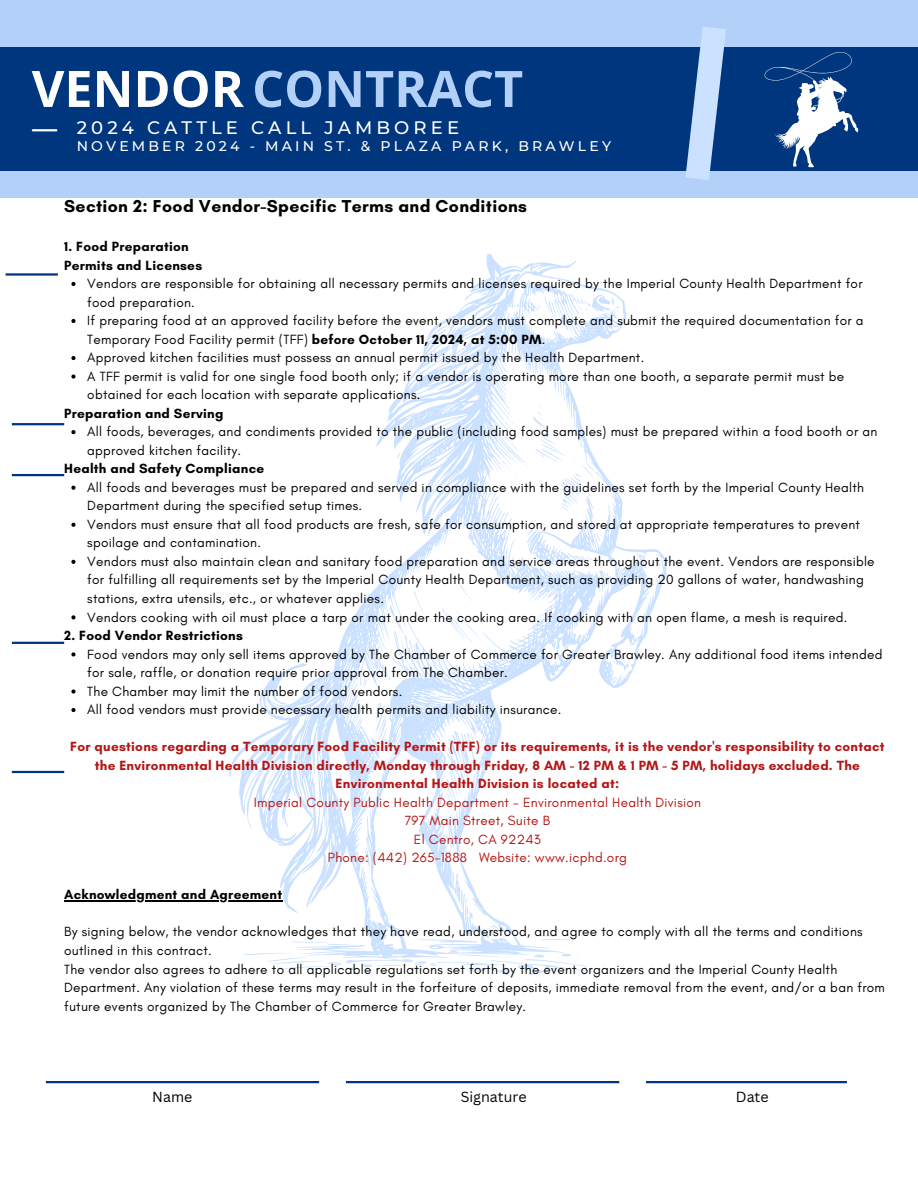
<style>
.page{position:relative;width:918px;height:1188px;background:#fff}
.page>*{position:absolute;margin:0;border:0;box-sizing:border-box;transform-origin:0 0}
.t1{font:700 50.25px "Open Sans";color:#b2d0f8}
.t2{font:500 18px "Montserrat";letter-spacing:.23em;color:#fff}
.t3{font:700 17.55px "Glacial Indifference";letter-spacing:.02em;color:#000}
.t4{font:14.25px "Canva Sans";color:#000}
.t5{font:500 13.95px "Montserrat";letter-spacing:.23em;color:#fff}
.t6{font:13.65px/18.6px "Glacial Indifference";letter-spacing:.02em;color:#000}
.t7{font:700 13.65px/18.6px "Glacial Indifference";letter-spacing:.02em;color:#b41515;text-align:center}
.t8{font:13.65px/18.6px "Glacial Indifference";letter-spacing:.02em;color:#b41515;text-align:center}
.t9{font:700 13.65px/18.6px "Glacial Indifference";letter-spacing:.02em;color:#000}
.s1{color:#fff}
.s2{font-weight:700}
</style>
<div class="page">
<div style="left:0;top:0;width:918px;height:197px;background:#b2d0f8"></div>
<div style="left:0;top:48px;width:705px;height:123px;background:#00367d"></div>
<hr style="left:33px;top:129px;width:23px;height:2px;background:#fff">
<div style="left:705px;top:48px;width:213px;height:123px;background:#00367d"></div>
<svg style="left:671px;top:27px;width:70px;height:171px"></svg>
<svg style="left:229px;top:253px;width:438px;height:710px"></svg>
<svg style="left:349px;top:967px;width:8px;height:3px"></svg>
<svg style="left:292px;top:942px;width:60px;height:3px"></svg>
<svg style="left:540px;top:935px;width:31px;height:6px"></svg>
<svg style="left:481px;top:292px;width:6px;height:4px"></svg>
<svg style="left:397px;top:452px;width:4px;height:8px"></svg>
<svg style="left:363px;top:953px;width:232px;height:22px"></svg>
<svg style="left:242px;top:953px;width:100px;height:16px"></svg>
<svg style="left:475px;top:904px;width:10px;height:12px"></svg>
<svg style="left:599px;top:570px;width:11px;height:21px"></svg>
<svg style="left:515px;top:342px;width:1px;height:12px"></svg>
<svg style="left:574px;top:556px;width:21px;height:6px"></svg>
<svg style="left:596px;top:533px;width:7px;height:8px"></svg>
<svg style="left:526px;top:529px;width:15px;height:21px"></svg>
<svg style="left:488px;top:375px;width:109px;height:144px"></svg>
<svg style="left:541px;top:611px;width:5px;height:5px"></svg>
<svg style="left:441px;top:578px;width:55px;height:89px"></svg>
<svg style="left:536px;top:597px;width:16px;height:8px"></svg>
<svg style="left:365px;top:846px;width:6px;height:22px"></svg>
<svg style="left:394px;top:731px;width:6px;height:16px"></svg>
<svg style="left:364px;top:675px;width:3px;height:12px"></svg>
<svg style="left:375px;top:701px;width:12px;height:50px"></svg>
<svg style="left:454px;top:873px;width:14px;height:43px"></svg>
<svg style="left:416px;top:925px;width:90px;height:18px"></svg>
<svg style="left:447px;top:825px;width:5px;height:23px"></svg>
<svg style="left:447px;top:728px;width:37px;height:83px"></svg>
<svg style="left:512px;top:300px;width:7px;height:8px"></svg>
<svg style="left:537px;top:281px;width:7px;height:4px"></svg>
<svg style="left:637px;top:554px;width:9px;height:15px"></svg>
<svg style="left:613px;top:676px;width:3px;height:4px"></svg>
<svg style="left:618px;top:649px;width:15px;height:12px"></svg>
<svg style="left:656px;top:554px;width:5px;height:13px"></svg>
<svg style="left:310px;top:853px;width:7px;height:8px"></svg>
<svg style="left:389px;top:933px;width:9px;height:4px"></svg>
<svg style="left:438px;top:691px;width:4px;height:3px"></svg>
<svg style="left:537px;top:292px;width:83px;height:42px"></svg>
<svg style="left:377px;top:590px;width:58px;height:95px"></svg>
<svg style="left:459px;top:688px;width:4px;height:3px"></svg>
<svg style="left:764px;top:52px;width:94px;height:115px"></svg>
<svg style="left:71px;top:282px;width:5px;height:4px"></svg>
<svg style="left:71px;top:319px;width:5px;height:4px"></svg>
<svg style="left:71px;top:356px;width:5px;height:4px"></svg>
<svg style="left:71px;top:375px;width:5px;height:4px"></svg>
<svg style="left:71px;top:430px;width:5px;height:4px"></svg>
<svg style="left:71px;top:486px;width:5px;height:4px"></svg>
<svg style="left:71px;top:523px;width:5px;height:4px"></svg>
<svg style="left:71px;top:560px;width:5px;height:4px"></svg>
<svg style="left:71px;top:615px;width:5px;height:4px"></svg>
<svg style="left:71px;top:652px;width:5px;height:5px"></svg>
<svg style="left:71px;top:689px;width:5px;height:5px"></svg>
<svg style="left:71px;top:708px;width:5px;height:4px"></svg>
<hr style="left:64px;top:900px;width:218px;height:1px;background:#000">
<hr style="left:6px;top:273px;width:52px;height:3px;background:#00367d">
<hr style="left:12px;top:423px;width:52px;height:2px;background:#00367d">
<hr style="left:12px;top:474px;width:52px;height:2px;background:#00367d">
<hr style="left:12px;top:642px;width:52px;height:2px;background:#00367d">
<hr style="left:12px;top:771px;width:52px;height:2px;background:#00367d">
<hr style="left:46px;top:1081px;width:273px;height:2px;background:#00367d">
<hr style="left:346px;top:1081px;width:273px;height:2px;background:#00367d">
<hr style="left:646px;top:1081px;width:201px;height:2px;background:#00367d">
<h1 class="t1" style="left:32px;top:53px;width:493px"><span class="s1">VENDOR</span> CONTRACT</h1>
<h2 class="t2" style="left:77px;top:115px;width:384px">2024 CATTLE CALL JAMBOREE</h2>
<p class="t5" style="left:77px;top:136px;width:536px">NOVEMBER 2024 - MAIN ST. &amp; PLAZA PARK, BRAWLEY</p>
<p class="t3" style="left:64px;top:195px;width:464px">Section 2: Food Vendor-Specific Terms and Conditions</p>
<p class="t9" style="left:64px;top:237px;width:140px">1. Food Preparation<br>Permits and Licenses</p>
<p class="t6" style="left:87px;top:274px;width:778px">Vendors are responsible for obtaining all necessary permits and licenses required by the Imperial County Health Department for food preparation.<br>If preparing food at an approved facility before the event, vendors must complete and submit the required documentation for a Temporary Food Facility permit (TFF) <span class="s2">before October 11, 2024, at 5:00 PM</span>.<br>Approved kitchen facilities must possess an annual permit issued by the Health Department.<br>A TFF permit is valid for one single food booth only; if a vendor is operating more than one booth, a separate permit must be obtained for each location with separate applications.</p>
<p class="t9" style="left:64px;top:404px;width:161px">Preparation and Serving</p>
<p class="t6" style="left:87px;top:423px;width:792px">All foods, beverages, and condiments provided to the public (including food samples) must be prepared within a food booth or an approved kitchen facility.</p>
<p class="t9" style="left:64px;top:459px;width:202px">Health and Safety Compliance</p>
<p class="t6" style="left:87px;top:478px;width:789px">All foods and beverages must be prepared and served in compliance with the guidelines set forth by the Imperial County Health Department during the specified setup times.<br>Vendors must ensure that all food products are fresh, safe for consumption, and stored at appropriate temperatures to prevent spoilage and contamination.<br>Vendors must also maintain clean and sanitary food preparation and service areas throughout the event. Vendors are responsible for fulfilling all requirements set by the Imperial County Health Department, such as providing 20 gallons of water, handwashing stations, extra utensils, etc., or whatever applies.<br>Vendors cooking with oil must place a tarp or mat under the cooking area. If cooking with an open flame, a mesh is required.</p>
<p class="t9" style="left:64px;top:626px;width:180px">2. Food Vendor Restrictions</p>
<p class="t6" style="left:87px;top:645px;width:797px">Food vendors may only sell items approved by The Chamber of Commerce for Greater Brawley. Any additional food items intended for sale, raffle, or donation require prior approval from The Chamber.<br>The Chamber may limit the number of food vendors.<br>All food vendors must provide necessary health permits and liability insurance.</p>
<p class="t7" style="left:70px;top:737px;width:816px">For questions regarding a Temporary Food Facility Permit (TFF) or its requirements, it is the vendor's responsibility to contact the Environmental Health Division directly, Monday through Friday, 8 AM - 12 PM &amp; 1 PM - 5 PM, holidays excluded. The<br>Environmental Health Division is located at:</p>
<p class="t8" style="left:254px;top:793px;width:449px">Imperial County Public Health Department - Environmental Health Division 797 Main Street, Suite B<br>El Centro, CA 92243<br>Phone: (442) 265-1888 Website: www.icphd.org</p>
<p class="t9" style="left:64px;top:885px;width:219px">Acknowledgment and Agreement</p>
<p class="t6" style="left:64px;top:923px;width:822px">By signing below, the vendor acknowledges that they have read, understood, and agree to comply with all the terms and conditions outlined in this contract.<br>The vendor also agrees to adhere to all applicable regulations set forth by the event organizers and the Imperial County Health Department. Any violation of these terms may result in the forfeiture of deposits, immediate removal from the event, and/or a ban from future events organized by The Chamber of Commerce for Greater Brawley.</p>
<p class="t4" style="left:152px;top:1089px;width:42px">Name</p>
<p class="t4" style="left:461px;top:1089px;width:67px">Signature</p>
<p class="t4" style="left:736px;top:1089px;width:34px">Date</p>
</div>
